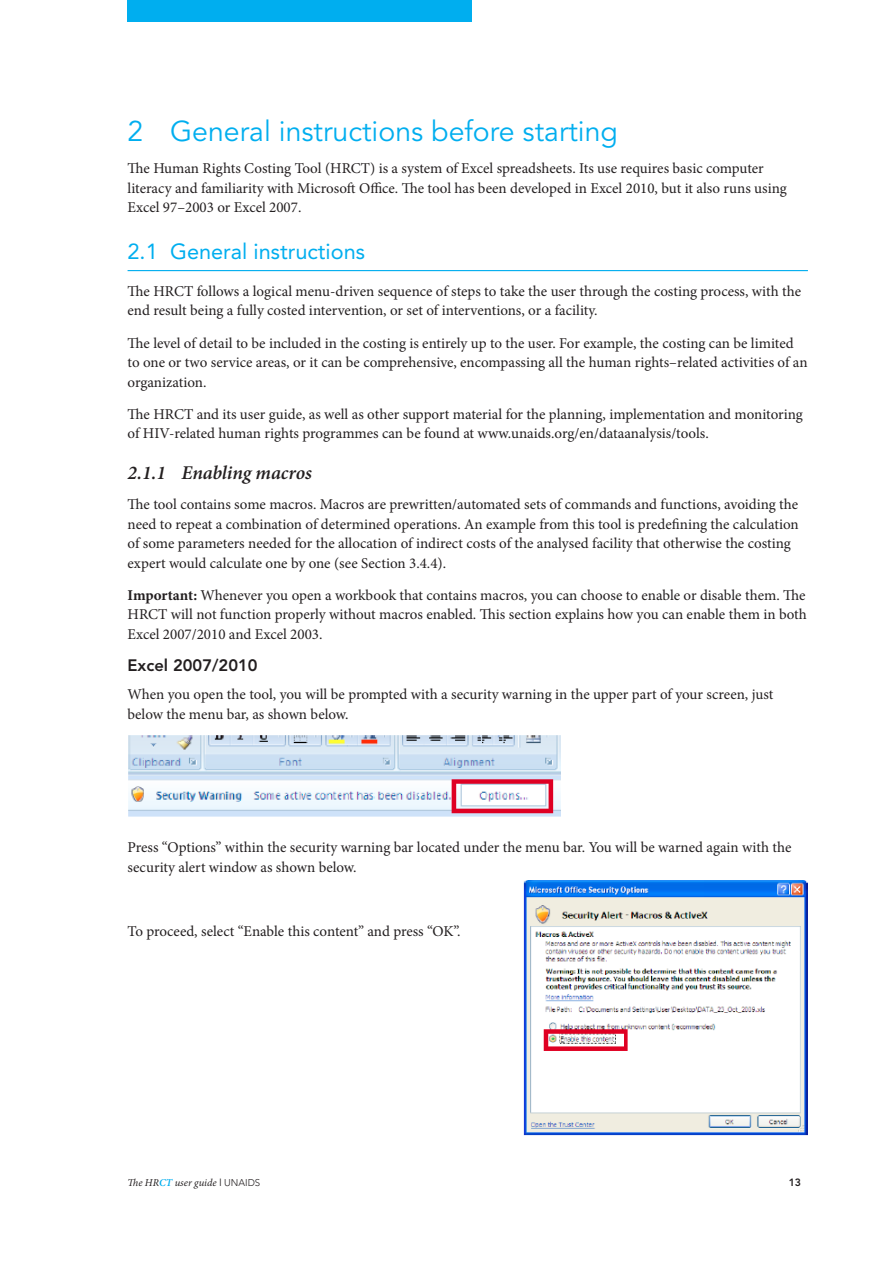
<style>
.page{position:relative;width:893px;height:1263px;background:#fff}
.page>*{position:absolute;margin:0;border:0;box-sizing:border-box;transform-origin:0 0}
.t1{font:28.5px "Avenir";color:#00aeef}
.t2{font:21.75px "Avenir";color:#00aeef}
.t3{font:italic 600 19.5px "Minion Pro";letter-spacing:-.005em;color:#231f20}
.t4{font:800 16.5px "Avenir";color:#231f20}
.t5{font:15px/19.5px "Minion Pro";color:#231f20}
.t6{font:italic 10.5px "Minion Pro";color:#231f20}
.t7{font:800 10.5px "Avenir";color:#231f20}
.s1{font-weight:700}
.s2{font-weight:600;color:#00aeef}
.s3{font-family:"Avenir";font-weight:300;font-style:normal}
.s4{font-family:"Avenir";font-weight:300;font-style:normal;font-size:9.75px}
</style>
<div class="page">
<div style="left:128px;top:0;width:344px;height:22px;background:#00aeef"></div>
<hr style="left:128px;top:270px;width:680px;height:1px;background:#00aeef">
<img style="left:128px;top:735px;width:433px;height:82px">
<img style="left:523px;top:881px;width:285px;height:254px">
<h1 class="t1" style="left:128px;top:115px;width:492px">2 General instructions before starting</h1>
<p class="t5" style="left:128px;top:159px;width:661px">The Human Rights Costing Tool (HRCT) is a system of Excel spreadsheets. Its use requires basic computer literacy and familiarity with Microsoft Office. The tool has been developed in Excel 2010, but it also runs using<br>Excel 97–2003 or Excel 2007.</p>
<h2 class="t2" style="left:128px;top:239px;width:239px">2.1 General instructions</h2>
<p class="t5" style="left:128px;top:281px;width:675px">The HRCT follows a logical menu-driven sequence of steps to take the user through the costing process, with the end result being a fully costed intervention, or set of interventions, or a facility.</p>
<p class="t5" style="left:128px;top:333px;width:681px">The level of detail to be included in the costing is entirely up to the user. For example, the costing can be limited to one or two service areas, or it can be comprehensive, encompassing all the human rights–related activities of an organization.</p>
<p class="t5" style="left:128px;top:404px;width:677px">The HRCT and its user guide, as well as other support material for the planning, implementation and monitoring of HIV-related human rights programmes can be found at www.unaids.org/en/dataanalysis/tools.</p>
<h3 class="t3" style="left:128px;top:459px;width:186px">2.1.1 Enabling macros</h3>
<p class="t5" style="left:128px;top:494px;width:673px">The tool contains some macros. Macros are prewritten/automated sets of commands and functions, avoiding the need to repeat a combination of determined operations. An example from this tool is predefining the calculation of some parameters needed for the allocation of indirect costs of the analysed facility that otherwise the costing expert would calculate one by one (see Section 3.4.4).</p>
<p class="t5" style="left:128px;top:585px;width:681px;text-align:justify"><span class="s1">Important:</span> Whenever you open a workbook that contains macros, you can choose to enable or disable them. The HRCT will not function properly without macros enabled. This section explains how you can enable them in both Excel 2007/2010 and Excel 2003.</p>
<p class="t4" style="left:128px;top:655px;width:132px">Excel 2007/2010</p>
<p class="t5" style="left:128px;top:684px;width:647px">When you open the tool, you will be prompted with a security warning in the upper part of your screen, just below the menu bar, as shown below.</p>
<p class="t5" style="left:128px;top:837px;width:665px">Press “Options” within the security warning bar located under the menu bar. You will be warned again with the security alert window as shown below.</p>
<p class="t5" style="left:128px;top:922px;width:335px">To proceed, select “Enable this content” and press “OK”.</p>
<p class="t6" style="left:128px;top:1175px;width:134px">The HR<span class="s2">CT</span> user guide <span class="s3">I</span> <span class="s4">UNAIDS</span></p>
<p class="t7" style="left:789px;top:1176px;width:14px">13</p>
</div>
